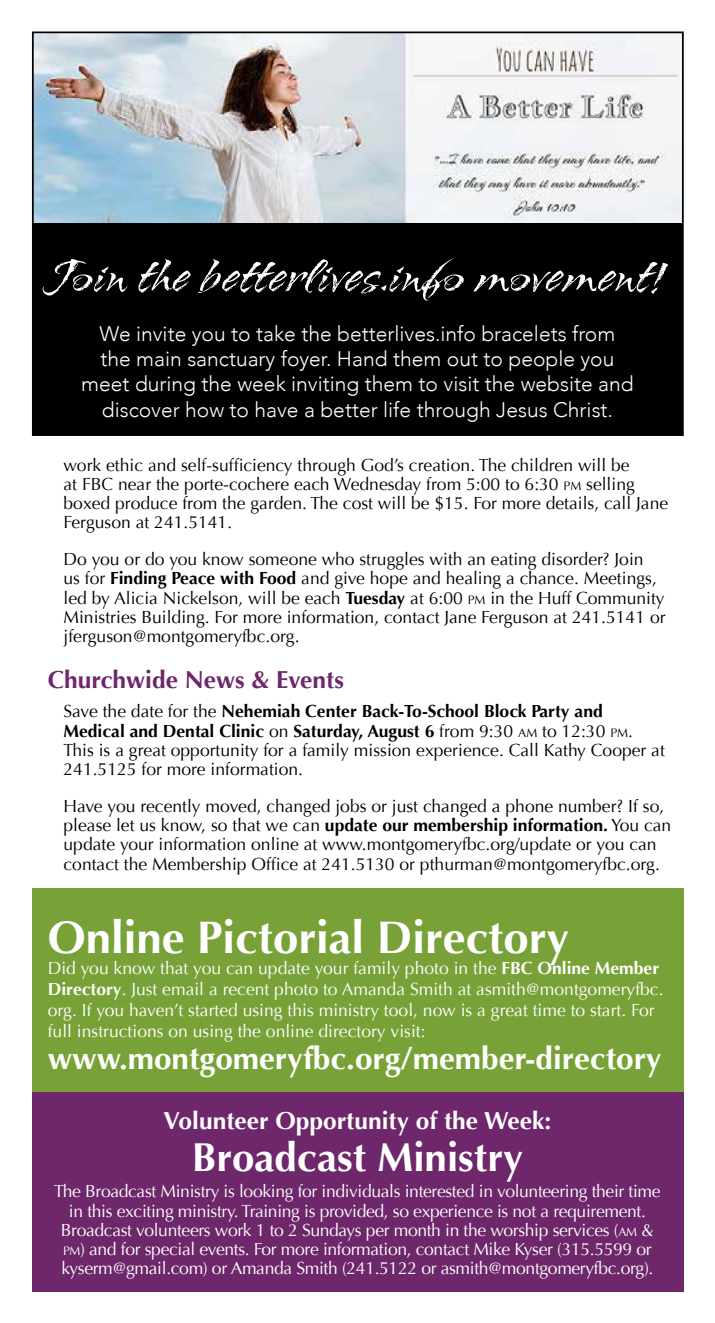
<style>
.page{position:relative;width:715px;height:1323px;background:#fff}
.page>*{position:absolute;margin:0;border:0;box-sizing:border-box;transform-origin:0 0}
.t1{font:56px "Arid ITC";color:#fff}
.t2{font:700 45.5px "Optima";color:#fff}
.t3{font:700 40.25px "Optima";color:#fff}
.t4{font:700 31.5px "Optima";color:#fff}
.t5{font:700 24.5px "Optima";color:#fff}
.t6{font:700 24.5px "Optima";color:#6d276a}
.t7{font:300 21px/25.2px "Avenir";color:#fff;text-align:center}
.t8{font:17.5px/19.2px "Optima";color:#000}
.t9{font:17.5px/19.2px "Optima";letter-spacing:-.02em;color:#fff;text-align:center}
.t10{font:17.5px/21px "Optima";color:#fff}
.s1{font-size:12.25px}
.s2{font-weight:700}
</style>
<div class="page">
<div style="left:32px;top:1090px;width:651px;height:202px;background:#6d276a"></div>
<div style="left:32px;top:888px;width:651px;height:204px;background:#78a237"></div>
<div style="left:33px;top:32px;width:649px;height:403px;background:#000"></div>
<img style="left:35px;top:35px;width:645px;height:187px">
<div style="left:32px;top:32px;width:651px;height:404px;border:2px solid #000"></div>
<h1 class="t1" style="left:44px;top:246px;width:624px">Join the betterlives.info movement!</h1>
<p class="t7" style="left:81px;top:321px;width:553px">We invite you to take the betterlives.info bracelets from<br>the main sanctuary foyer. Hand them out to people you meet during the week inviting them to visit the website and discover how to have a better life through Jesus Christ.</p>
<p class="t8" style="left:63px;top:455px;width:605px">work ethic and self-sufficiency through God’s creation. The children will be<br>at FBC near the porte-cochere each Wednesday from 5:00 to 6:30 <span class="s1">PM</span> selling boxed produce from the garden. The cost will be $15. For more details, call Jane Ferguson at 241.5141.</p>
<p class="t8" style="left:63px;top:550px;width:603px">Do you or do you know someone who struggles with an eating disorder? Join<br>us for <span class="s2">Finding Peace with Food</span> and give hope and healing a chance. Meetings, led by Alicia Nickelson, will be each <span class="s2">Tuesday</span> at 6:00 <span class="s1">PM</span> in the Huff Community Ministries Building. For more information, contact Jane Ferguson at 241.5141 or jferguson@montgomeryfbc.org.</p>
<h3 class="t6" style="left:48px;top:665px;width:297px">Churchwide News &amp; Events</h3>
<p class="t8" style="left:63px;top:702px;width:602px">Save the date for the <span class="s2">Nehemiah Center Back-To-School Block Party and Medical and Dental Clinic</span> on <span class="s2">Saturday, August 6</span> from 9:30 <span class="s1">AM</span> to 12:30 <span class="s1">PM</span>.<br>This is a great opportunity for a family mission experience. Call Kathy Cooper at 241.5125 for more information.</p>
<p class="t8" style="left:63px;top:797px;width:609px">Have you recently moved, changed jobs or just changed a phone number? If so, please let us know, so that we can <span class="s2">update our membership information.</span> You can update your information online at www.montgomeryfbc.org/update or you can contact the Membership Office at 241.5130 or pthurman@montgomeryfbc.org.</p>
<h2 class="t2" style="left:48px;top:911px;width:522px">Online Pictorial Directory</h2>
<p class="t10" style="left:48px;top:958px;width:617px">Did you know that you can update your family photo in the <span class="s2">FBC Online Member Directory</span>. Just email a recent photo to Amanda Smith at asmith@montgomeryfbc. org. If you haven’t started using this ministry tool, now is a great time to start. For full instructions on using the online directory visit:</p>
<h3 class="t4" style="left:48px;top:1040px;width:615px">www.montgomeryfbc.org/member-directory</h3>
<h3 class="t5" style="left:163px;top:1107px;width:389px">Volunteer Opportunity of the Week:</h3>
<h3 class="t3" style="left:191px;top:1134px;width:333px">Broadcast Ministry</h3>
<p class="t9" style="left:54px;top:1182px;width:607px">The Broadcast Ministry is looking for individuals interested in volunteering their time in this exciting ministry. Training is provided, so experience is not a requirement.<br>Broadcast volunteers work 1 to 2 Sundays per month in the worship services (<span class="s1">AM</span> &amp; <span class="s1">PM</span>) and for special events. For more information, contact Mike Kyser (315.5599 or kyserm@gmail.com) or Amanda Smith (241.5122 or asmith@montgomeryfbc.org).</p>
</div>
